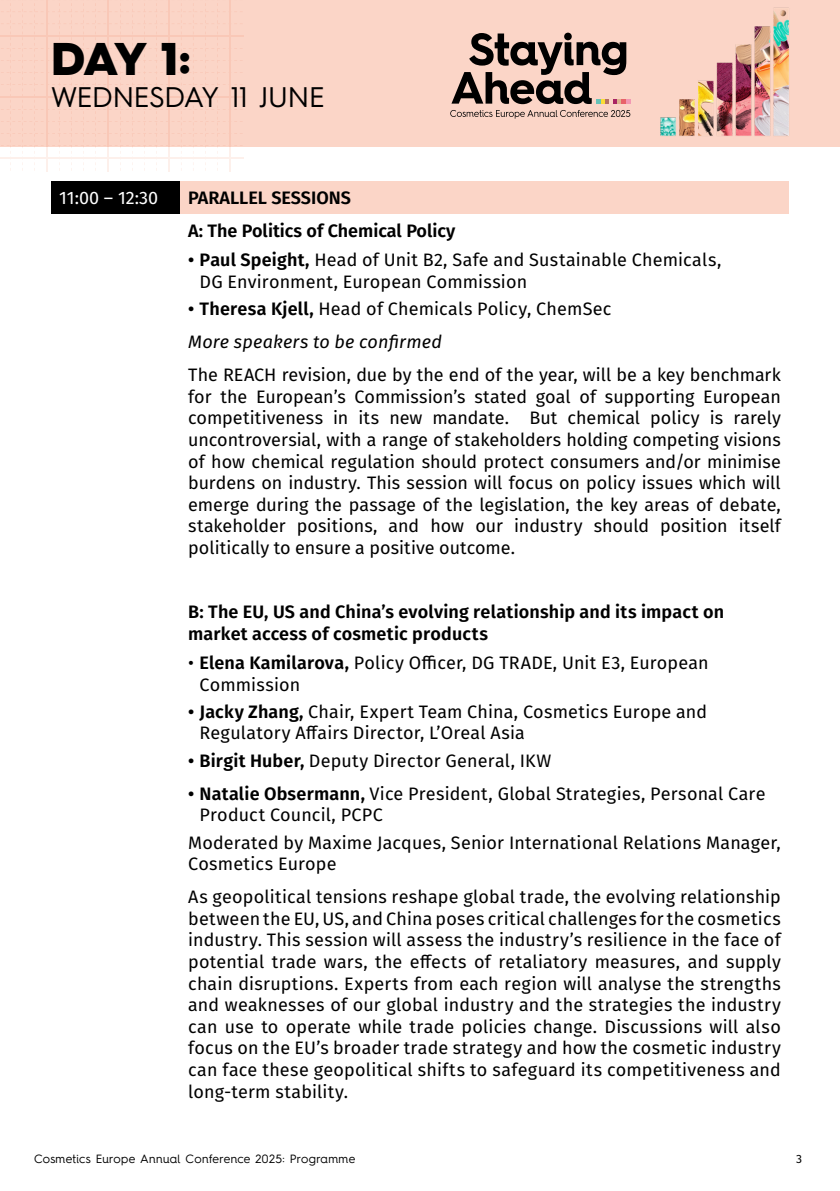
<style>
.page{position:relative;width:840px;height:1191px;background:#fff}
.page>*{position:absolute;margin:0;border:0;box-sizing:border-box;transform-origin:0 0}
.t1{font:900 46px "Hurme Geometric Sans 4";color:#000}
.t2{font:28.4px "Hurme Geometric Sans 4";letter-spacing:-.01em;color:#000}
.t3{font:18px/21.6px "Fira Sans";letter-spacing:.01em;color:#000}
.t4{font:600 18px/32.8px "Fira Sans";letter-spacing:.005em;color:#000}
.t5{font:18px "Fira Sans";color:#fff}
.t6{font:12px "Hurme Geometric Sans 4";letter-spacing:.02em;color:#000}
.t7{font:12px "Fira Sans";color:#000}
.s1{font-weight:600}
.s2{font-style:italic}
</style>
<div class="page">
<div style="left:51px;top:181px;width:129px;height:33px;background:#000"></div>
<div style="left:180px;top:181px;width:608px;height:33px;background:#fbd5c7"></div>
<div style="left:0;top:0;width:839px;height:146px;background:#fbd5c7"></div>
<svg style="left:451px;top:33px;width:178px;height:71px"></svg>
<svg style="left:450px;top:110px;width:180px;height:9px"></svg>
<img style="left:660px;top:7px;width:129px;height:129px">
<hr style="left:0;top:157px;width:243px;height:2px;background:#fbd5c7">
<svg style="left:0;top:0;width:242px;height:171px"></svg>
<h1 class="t1" style="left:51px;top:27px;width:141px">DAY 1:</h1>
<h2 class="t2" style="left:51px;top:77px;width:275px">WEDNESDAY 11 JUNE</h2>
<p class="t5" style="left:59px;top:184px;width:100px">11:00 – 12:30</p>
<p class="t4" style="left:188px;top:181px;width:268px">PARALLEL SESSIONS<br>A: The Politics of Chemical Policy</p>
<p class="t3" style="left:199px;top:249px;width:523px;text-indent:-11px"><span class="s1">• Paul Speight,</span> Head of Unit B2, Safe and Sustainable Chemicals,<br>DG Environment, European Commission</p>
<p class="t3" style="left:188px;top:292px;width:424px;line-height:33px"><span class="s1">• Theresa Kjell,</span> Head of Chemicals Policy, ChemSec<br><span class="s2">More speakers to be confirmed</span></p>
<p class="t3" style="left:188px;top:364px;width:594px;text-align:justify">The REACH revision, due by the end of the year, will be a key benchmark for the European’s Commission’s stated goal of supporting European competitiveness in its new mandate. But chemical policy is rarely uncontroversial, with a range of stakeholders holding competing visions of how chemical regulation should protect consumers and/or minimise burdens on industry. This session will focus on policy issues which will emerge during the passage of the legislation, the key areas of debate, stakeholder positions, and how our industry should position itself politically to ensure a positive outcome.</p>
<p class="t4" style="left:188px;top:600px;width:537px;line-height:21.6px">B: The EU, US and China’s evolving relationship and its impact on market access of cosmetic products</p>
<p class="t3" style="left:199px;top:651px;width:510px;text-indent:-11px">• <span class="s1">Elena Kamilarova,</span> Policy Officer, DG TRADE, Unit E3, European<br>Commission</p>
<p class="t3" style="left:199px;top:700px;width:509px;text-indent:-11px"><span class="s1">• Jacky Zhang,</span> Chair, Expert Team China, Cosmetics Europe and<br>Regulatory Affairs Director, L’Oreal Asia</p>
<p class="t3" style="left:188px;top:749px;width:364px"><span class="s1">• Birgit Huber,</span> Deputy Director General, IKW</p>
<p class="t3" style="left:199px;top:782px;width:567px;text-indent:-11px"><span class="s1">• Natalie Obsermann,</span> Vice President, Global Strategies, Personal Care<br>Product Council, PCPC</p>
<p class="t3" style="left:188px;top:831px;width:594px">Moderated by Maxime Jacques, Senior International Relations Manager,<br>Cosmetics Europe</p>
<p class="t3" style="left:188px;top:885px;width:594px;text-align:justify">As geopolitical tensions reshape global trade, the evolving relationship between the EU, US, and China poses critical challenges for the cosmetics industry. This session will assess the industry’s resilience in the face of potential trade wars, the effects of retaliatory measures, and supply chain disruptions. Experts from each region will analyse the strengths and weaknesses of our global industry and the strategies the industry can use to operate while trade policies change. Discussions will also focus on the EU’s broader trade strategy and how the cosmetic industry can face these geopolitical shifts to safeguard its competitiveness and long-term stability.</p>
<p class="t6" style="left:34px;top:1149px;width:322px">Cosmetics Europe Annual Conference 2025: Programme</p>
<p class="t7" style="left:795px;top:1149px;width:7px">3</p>
</div>
